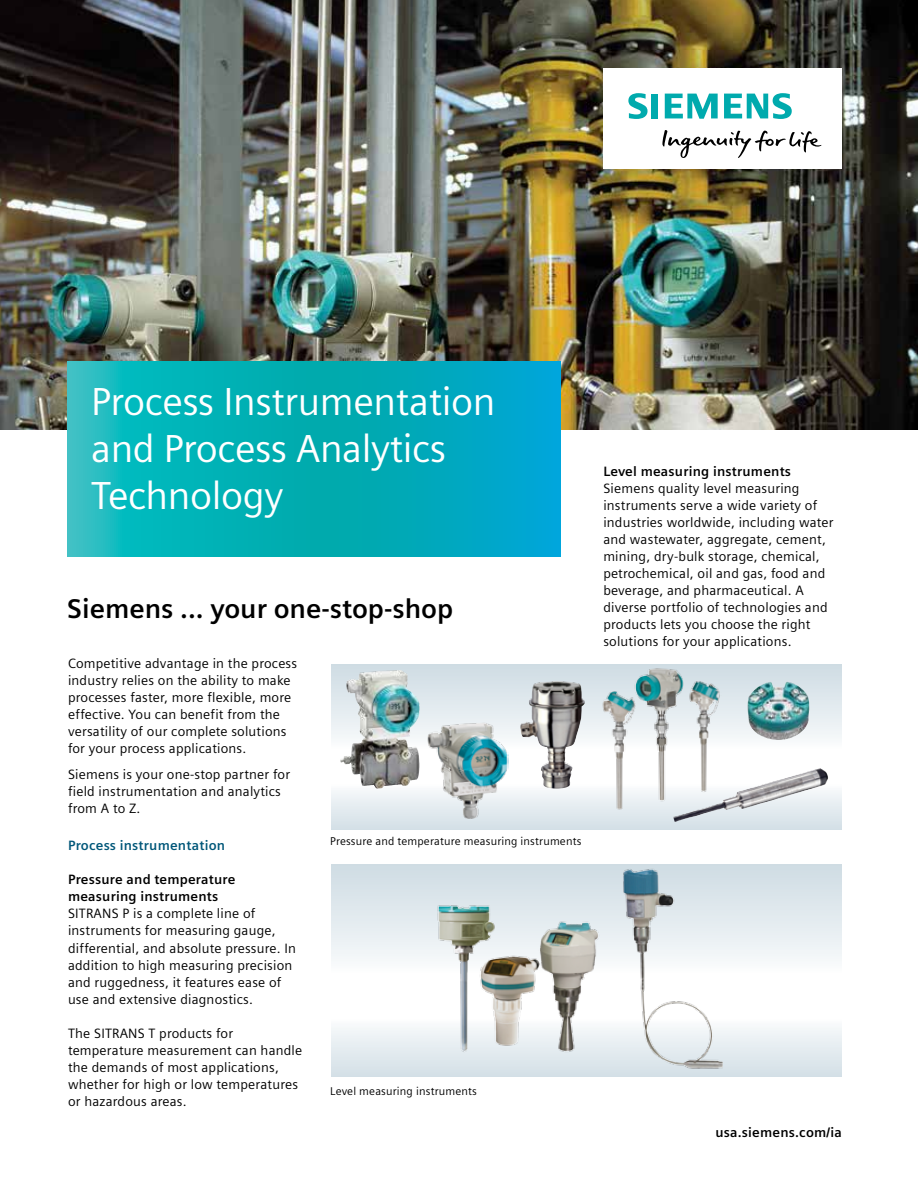
<style>
.page{position:relative;width:918px;height:1188px;background:#fff}
.page>*{position:absolute;margin:0;border:0;box-sizing:border-box;transform-origin:0 0}
.t1{font:39px/46.8px "Siemens Sans";letter-spacing:-.01em;color:#fff}
.t2{font:700 27px "Siemens Sans";color:#000}
.t3{font:13.5px/17px "Siemens Sans";letter-spacing:.015em;color:#000}
.t4{font:700 13.5px/17px "Siemens Sans";letter-spacing:.015em;color:#000}
.t5{font:700 13.5px "Siemens Sans";letter-spacing:.015em;color:#005779}
.t6{font:11.25px "Siemens Sans";letter-spacing:.015em;color:#000}
</style>
<div class="page">
<svg style="left:332px;top:665px;width:509px;height:164px"></svg>
<img style="left:0;top:0;width:918px;height:430px">
<svg style="left:67px;top:362px;width:494px;height:195px;background:#04aebb"></svg>
<div style="left:603px;top:68px;width:238px;height:101px;background:#fff"></div>
<svg style="left:662px;top:130px;width:159px;height:28px"></svg>
<svg style="left:628px;top:93px;width:30px;height:26px"></svg>
<svg style="left:665px;top:94px;width:53px;height:25px"></svg>
<svg style="left:724px;top:93px;width:68px;height:26px"></svg>
<svg style="left:332px;top:865px;width:509px;height:212px"></svg>
<img style="left:340px;top:670px;width:60px;height:108px">
<img style="left:519px;top:680px;width:67px;height:109px">
<img style="left:673px;top:768px;width:147px;height:54px">
<img style="left:747px;top:681px;width:63px;height:59px">
<img style="left:427px;top:721px;width:82px;height:98px">
<img style="left:601px;top:667px;width:120px;height:144px">
<img style="left:429px;top:898px;width:179px;height:162px">
<img style="left:623px;top:864px;width:100px;height:210px">
<h1 class="t1" style="left:91px;top:379px;width:406px">Process Instrumentation and Process Analytics<br>Technology</h1>
<h2 class="t2" style="left:67px;top:593px;width:388px">Siemens ... your one-stop-shop</h2>
<p class="t3" style="left:68px;top:655px;width:230px">Competitive advantage in the process industry relies on the ability to make processes faster, more flexible, more effective. You can benefit from the versatility of our complete solutions for your process applications.</p>
<p class="t3" style="left:68px;top:766px;width:224px">Siemens is your one-stop partner for field instrumentation and analytics from A to Z.</p>
<p class="t5" style="left:68px;top:838px;width:159px">Process instrumentation</p>
<p class="t4" style="left:68px;top:871px;width:169px">Pressure and temperature measuring instruments</p>
<p class="t3" style="left:68px;top:905px;width:229px">SITRANS P is a complete line of instruments for measuring gauge, differential, and absolute pressure. In addition to high measuring precision and ruggedness, it features ease of use and extensive diagnostics.</p>
<p class="t3" style="left:68px;top:1024px;width:236px">The SITRANS T products for temperature measurement can handle the demands of most applications, whether for high or low temperatures or hazardous areas.</p>
<p class="t6" style="left:330px;top:835px;width:253px">Pressure and temperature measuring instruments</p>
<p class="t6" style="left:330px;top:1085px;width:148px">Level measuring instruments</p>
<p class="t4" style="left:603px;top:463px;width:189px">Level measuring instruments</p>
<p class="t3" style="left:603px;top:480px;width:232px">Siemens quality level measuring instruments serve a wide variety of industries worldwide, including water and wastewater, aggregate, cement, mining, dry-bulk storage, chemical, petrochemical, oil and gas, food and beverage, and pharmaceutical. A diverse portfolio of technologies and products lets you choose the right solutions for your applications.</p>
<p class="t4" style="left:715px;top:1124px;width:128px">usa.siemens.com/ia</p>
</div>
